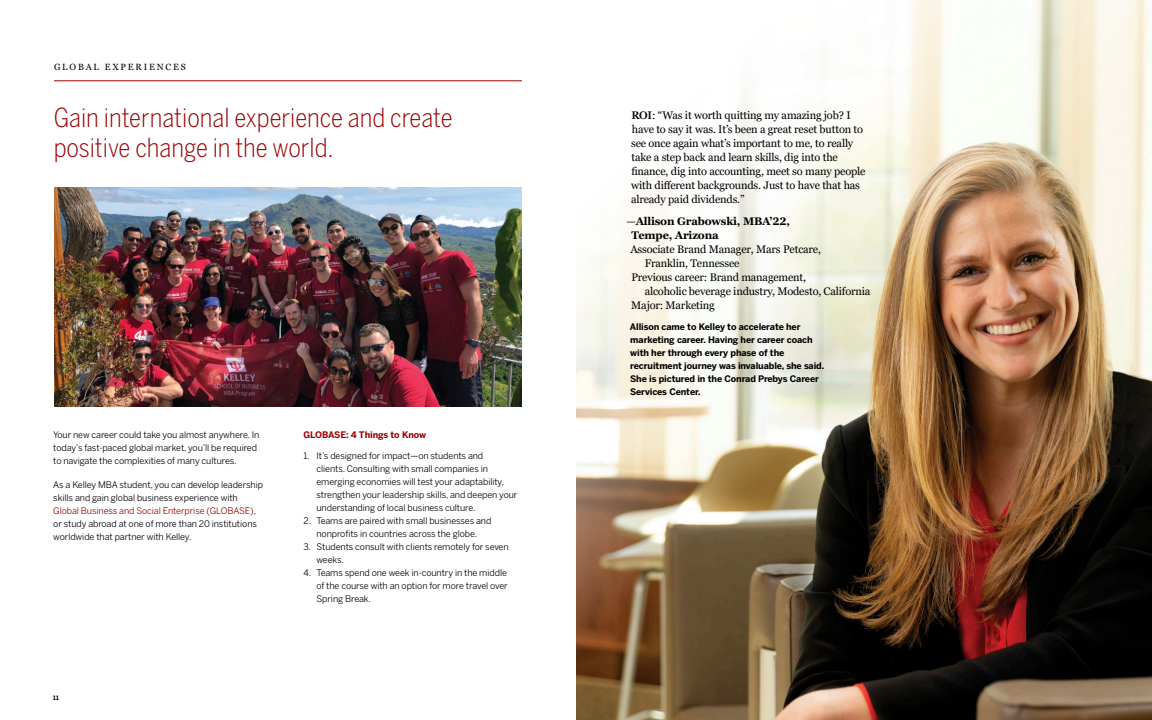
<style>
.page{position:relative;width:1152px;height:720px;background:#fff}
.page>*{position:absolute;margin:0;border:0;box-sizing:border-box;transform-origin:0 0}
.H1{font:300 26px/30px "Benton Sans Cond";color:#900}
.Large_Quote{font:11px/14px "Georgia Pro";letter-spacing:-.015em;color:#000}
.Large_Quote-2{font:700 11px "Georgia Pro";letter-spacing:-.015em;color:#000}
.BODY{font:9px/13px "Benton Sans";letter-spacing:-.01em;color:#000}
.t1{font:700 9px/13px "Benton Sans";letter-spacing:-.01em;color:#000}
.benton_sans_body_gra{font:700 9px "Benton Sans";letter-spacing:-.01em;color:#900}
.t2{font:9px "Georgia Pro";letter-spacing:.2em;color:#000}
.t3{font:700 6px "Benton Sans";color:#000}
.s1{color:#900}
.s2{font-weight:600}
.s3{font-weight:400}
</style>
<div class="page">
<img style="left:576px;top:0;width:576px;height:720px">
<img style="left:54px;top:187px;width:468px;height:219px">
<hr style="left:54px;top:81px;width:468px;height:1px;background:#900">
<p class="t2" style="left:54px;top:62px;width:133px">GLOBAL EXPERIENCES</p>
<h2 class="H1" style="left:54px;top:102px;width:401px">Gain international experience and create positive change in the world.</h2>
<p class="BODY" style="left:53px;top:428px;width:208px">Your new career could take you almost anywhere. In today’s fast-paced global market, you’ll be required to navigate the complexities of many cultures.</p>
<p class="BODY" style="left:53px;top:478px;width:211px">As a Kelley MBA student, you can develop leadership skills and gain global business experience with <span class="s1">Global Business and Social Enterprise (GLOBASE)</span>, or study abroad at one of more than 20 institutions worldwide that partner with Kelley.</p>
<p class="t3" style="left:53px;top:694px;width:7px">11</p>
<p class="benton_sans_body_gra" style="left:303px;top:429px;width:124px">GLOBASE: 4 Things to Know</p>
<p class="BODY" style="left:316px;top:449px;width:203px;text-indent:-13px">1. It’s designed for impact—on students and<br>clients. Consulting with small companies in emerging economies will test your adaptability, strengthen your leadership skills, and deepen your understanding of local business culture.</p>
<p class="BODY" style="left:303px;top:514px;width:189px;text-align:center">2. Teams are paired with small businesses and nonprofits in countries across the globe.</p>
<p class="BODY" style="left:316px;top:540px;width:194px;text-indent:-13px">3. Students consult with clients remotely for seven weeks.</p>
<p class="BODY" style="left:316px;top:566px;width:193px;text-align:justify;text-indent:-13px">4. Teams spend one week in-country in the middle of the course with an option for more travel over Spring Break.</p>
<p class="Large_Quote" style="left:631px;top:108px;width:236px"><span class="s2">ROI</span>: “Was it worth quitting my amazing job? I have to say it was. It’s been a great reset button to see once again what’s important to me, to really take a step back and learn skills, dig into the finance, dig into accounting, meet so many people with different backgrounds. Just to have that has already paid dividends.”</p>
<p class="Large_Quote-2" style="left:626px;top:214px;width:165px"><span class="s3">—</span>Allison Grabowski, MBA’22,</p>
<p class="Large_Quote-2" style="left:631px;top:228px;width:89px">Tempe, Arizona</p>
<p class="Large_Quote" style="left:630px;top:242px;width:192px">Associate Brand Manager, Mars Petcare,</p>
<p class="Large_Quote" style="left:645px;top:256px;width:96px">Franklin, Tennessee</p>
<p class="Large_Quote" style="left:631px;top:270px;width:176px">Previous career: Brand management,</p>
<p class="Large_Quote" style="left:645px;top:284px;width:227px">alcoholic beverage industry, Modesto, California</p>
<p class="Large_Quote" style="left:631px;top:298px;width:85px">Major: Marketing</p>
<p class="t1" style="left:630px;top:320px;width:196px">Allison came to Kelley to accelerate her marketing career. Having her career coach with her through every phase of the recruitment journey was invaluable, she said.<br>She is pictured in the Conrad Prebys Career Services Center.</p>
</div>
